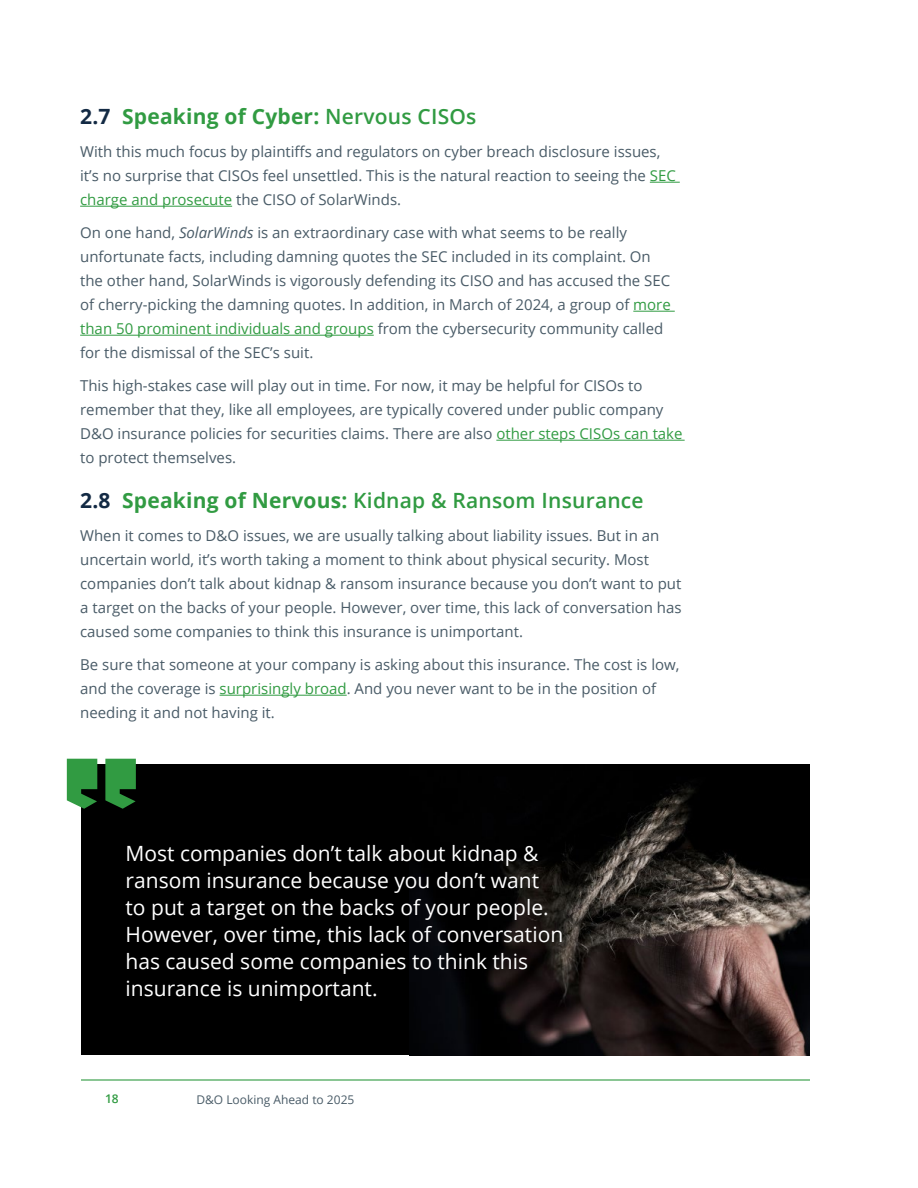
<style>
.page{position:relative;width:918px;height:1188px;background:#fff}
.page>*{position:absolute;margin:0;border:0;box-sizing:border-box;transform-origin:0 0}
.t1{font:21px/27px "Open Sans";color:#fff}
.t2{font:600 21px "Open Sans";letter-spacing:.01em;color:#319b42}
.t3{font:700 21px "Open Sans";letter-spacing:.01em;color:#319b42}
.t4{font:15px/24px "Open Sans";color:#495b67}
.t5{font:12px "Open Sans";color:#495b67}
.t6{font:600 12px "Open Sans";color:#319b42}
.s1{color:#132a44}
.s2{font-weight:600}
.s3{color:#319b42}
.s4{font-style:italic}
.s5{font-weight:700;color:#132a44}
.s6{font-weight:700}
</style>
<div class="page">
<hr style="left:81px;top:1079px;width:729px;height:2px;background:#319b42">
<div style="left:81px;top:765px;width:729px;height:290px;background:#000"></div>
<img style="left:409px;top:785px;width:401px;height:270px">
<hr style="left:650px;top:182px;width:30px;height:1px;background:#319b42">
<hr style="left:80px;top:206px;width:152px;height:1px;background:#319b42">
<hr style="left:633px;top:311px;width:42px;height:1px;background:#319b42">
<hr style="left:80px;top:335px;width:294px;height:1px;background:#319b42">
<hr style="left:496px;top:440px;width:189px;height:1px;background:#319b42">
<hr style="left:220px;top:695px;width:127px;height:1px;background:#319b42">
<svg style="left:67px;top:759px;width:69px;height:50px"></svg>
<h1 class="t3" style="left:80px;top:102px;width:398px"><span class="s1">2.7</span> Speaking of Cyber: <span class="s2">Nervous CISOs</span></h1>
<p class="t4" style="left:80px;top:139px;width:597px">With this much focus by plaintiffs and regulators on cyber breach disclosure issues, it’s no surprise that CISOs feel unsettled. This is the natural reaction to seeing the <span class="s3">SEC charge and prosecute</span> the CISO of SolarWinds.</p>
<p class="t4" style="left:80px;top:220px;width:592px">On one hand, <span class="s4">SolarWinds</span> is an extraordinary case with what seems to be really unfortunate facts, including damning quotes the SEC included in its complaint. On the other hand, SolarWinds is vigorously defending its CISO and has accused the SEC of cherry-picking the damning quotes. In addition, in March of 2024, a group of <span class="s3">more than 50 prominent individuals and groups</span> from the cybersecurity community called for the dismissal of the SEC’s suit.</p>
<p class="t4" style="left:80px;top:373px;width:604px">This high-stakes case will play out in time. For now, it may be helpful for CISOs to remember that they, like all employees, are typically covered under public company D&amp;O insurance policies for securities claims. There are also <span class="s3">other steps CISOs can take </span>to protect themselves.</p>
<h1 class="t2" style="left:80px;top:486px;width:565px"><span class="s5">2.8</span> <span class="s6">Speaking of Nervous:</span> Kidnap &amp; Ransom Insurance</h1>
<p class="t4" style="left:80px;top:523px;width:603px">When it comes to D&amp;O issues, we are usually talking about liability issues. But in an uncertain world, it’s worth taking a moment to think about physical security. Most companies don’t talk about kidnap &amp; ransom insurance because you don’t want to put a target on the backs of your people. However, over time, this lack of conversation has caused some companies to think this insurance is unimportant.</p>
<p class="t4" style="left:80px;top:652px;width:601px">Be sure that someone at your company is asking about this insurance. The cost is low, and the coverage is <span class="s3">surprisingly broad</span>. And you never want to be in the position of needing it and not having it.</p>
<h1 class="t1" style="left:126px;top:839px;width:439px">Most companies don’t talk about kidnap &amp; ransom insurance because you don’t want to put a target on the backs of your people.<br>However, over time, this lack of conversation has caused some companies to think this insurance is unimportant.</h1>
<p class="t6" style="left:105px;top:1090px;width:15px">18</p>
<p class="t5" style="left:196px;top:1092px;width:160px">D&amp;O Looking Ahead to 2025</p>
</div>
